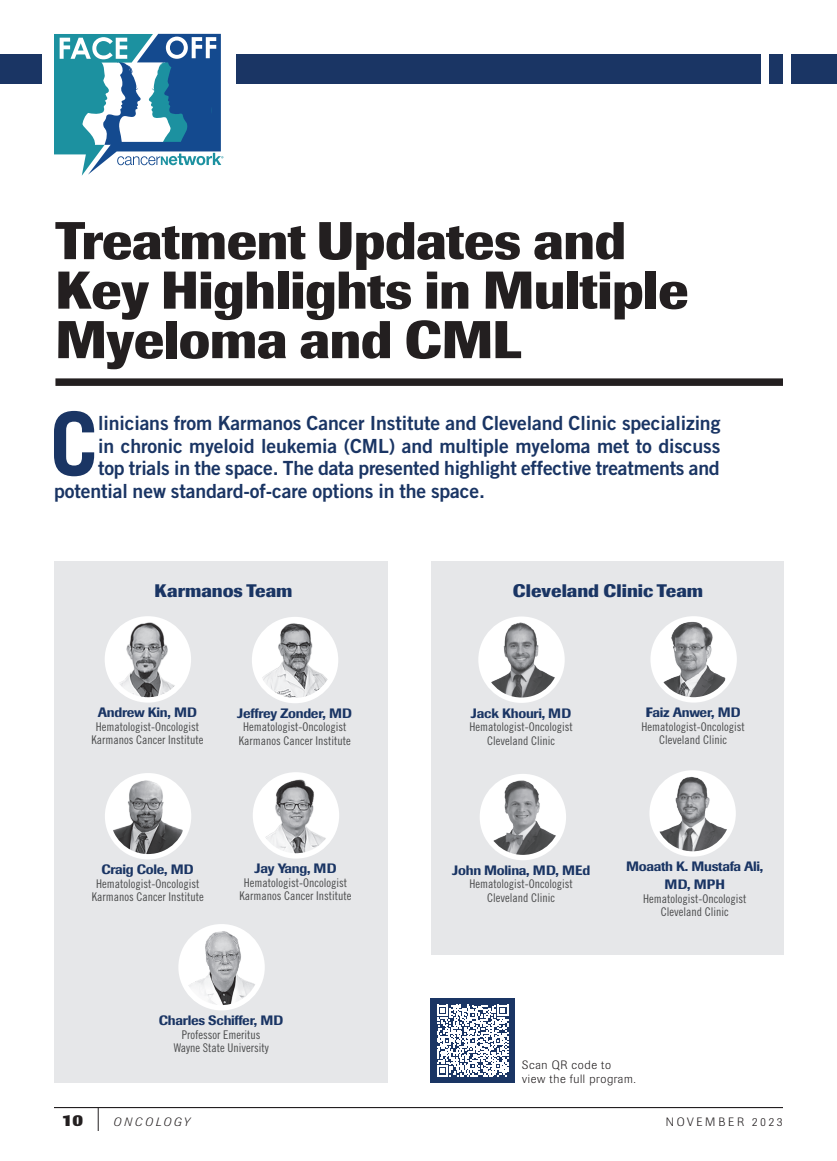
<style>
.page{position:relative;width:837px;height:1161px;background:#fff}
.page>*{position:absolute;margin:0;border:0;box-sizing:border-box;transform-origin:0 0}
.Text_Dropcap{font:700 88.05px "Trade Gothic LT Std";color:#1a3564}
.Head{font:700 52.5px/49.5px "Imago";letter-spacing:-.01em;color:#231f20}
.Text_Dropcap-2{font:19.5px "Trade Gothic LT Std Bd 2";letter-spacing:-.005em;color:#1a3564}
.t1{font:700 18px "Imago";color:#1a3564}
.t2{font:800 16.5px "Imago";color:#231f20}
.Author_Name{font:500 13.5px/18px "Imago";letter-spacing:-.02em;color:#1a3564;text-align:center}
.Author_Description{font:12px "Trade Gothic LT Std Cn 18";color:#4b4c4d}
._1st_pg_other_text{font:300 12px/13.5px "Imago";letter-spacing:.05em;color:#231f20}
._1st_pg_other_text-2{font:300 12px "Imago";letter-spacing:.22em;color:#231f20}
.t3{font:italic 300 12px "Imago";letter-spacing:.22em;color:#231f20}
.s1{font-weight:700}
</style>
<div class="page">
<div style="left:237px;top:54px;width:524px;height:30px;background:#1a3564"></div>
<div style="left:0;top:54px;width:42px;height:30px;background:#1a3564"></div>
<div style="left:791px;top:54px;width:46px;height:30px;background:#1a3564"></div>
<div style="left:770px;top:54px;width:13px;height:30px;background:#1a3564"></div>
<div style="left:431px;top:561px;width:352px;height:393px;background:#e6e7e9"></div>
<div style="left:54px;top:561px;width:334px;height:522px;background:#e6e7e9"></div>
<div style="left:55px;top:378px;width:728px;height:8px;background:#231f20"></div>
<img style="left:107px;top:622px;width:78px;height:75px">
<div style="left:105px;top:616px;width:86px;height:87px;border:5px solid #fff;border-radius:50%"></div>
<div style="left:255px;top:620px;width:81px;height:81px;background:#fff;border-radius:50%"></div>
<img style="left:262px;top:620px;width:70px;height:81px">
<div style="left:252px;top:617px;width:86px;height:86px;border:5px solid #fff;border-radius:50%"></div>
<img style="left:112px;top:779px;width:71px;height:78px">
<div style="left:105px;top:773px;width:86px;height:86px;border:5px solid #fff;border-radius:50%"></div>
<img style="left:259px;top:778px;width:74px;height:75px">
<div style="left:253px;top:772px;width:86px;height:87px;border:5px solid #fff;border-radius:50%"></div>
<img style="left:184px;top:930px;width:75px;height:78px">
<div style="left:178px;top:924px;width:87px;height:86px;border:5px solid #fff;border-radius:50%"></div>
<div style="left:481px;top:619px;width:81px;height:81px;background:#fff;border-radius:50%"></div>
<img style="left:486px;top:619px;width:70px;height:78px">
<div style="left:478px;top:617px;width:87px;height:86px;border:5px solid #fff;border-radius:50%"></div>
<div style="left:653px;top:619px;width:81px;height:81px;background:#fff;border-radius:50%"></div>
<img style="left:657px;top:622px;width:68px;height:75px">
<div style="left:650px;top:616px;width:87px;height:87px;border:5px solid #fff;border-radius:50%"></div>
<div style="left:482px;top:777px;width:81px;height:81px;background:#fff;border-radius:50%"></div>
<img style="left:485px;top:777px;width:71px;height:81px">
<div style="left:480px;top:774px;width:86px;height:86px;border:5px solid #fff;border-radius:50%"></div>
<img style="left:656px;top:776px;width:72px;height:75px">
<div style="left:649px;top:770px;width:87px;height:87px;border:5px solid #fff;border-radius:50%"></div>
<svg style="left:54px;top:34px;width:169px;height:142px"></svg>
<hr style="left:54px;top:1107px;width:729px;height:1px;background:#231f20">
<svg style="left:98px;top:1108px;width:1px;height:23px"></svg>
<div style="left:430px;top:998px;width:85px;height:85px;background:#1a3564"></div>
<svg style="left:437px;top:1005px;width:71px;height:71px"></svg>
<p class="Head" style="left:55px;top:216px;width:635px">Treatment Updates and<br>Key Highlights in Multiple<br>Myeloma and CML</p>
<p class="Text_Dropcap" style="left:50px;top:390px;width:50px">C</p>
<p class="Text_Dropcap-2" style="left:98px;top:411px;width:624px">linicians from Karmanos Cancer Institute and Cleveland Clinic specializing</p>
<p class="Text_Dropcap-2" style="left:98px;top:434px;width:624px">in chronic myeloid leukemia (CML) and multiple myeloma met to discuss</p>
<p class="Text_Dropcap-2" style="left:98px;top:456px;width:623px">top trials in the space. The data presented highlight effective treatments and</p>
<p class="Text_Dropcap-2" style="left:54px;top:479px;width:433px">potential new standard-of-care options in the space.</p>
<p class="t1" style="left:154px;top:579px;width:140px">Karmanos Team</p>
<p class="t1" style="left:513px;top:580px;width:192px">Cleveland Clinic Team</p>
<p class="Author_Name" style="left:98px;top:704px;width:101px">Andrew Kin, MD</p>
<p class="Author_Description" style="left:96px;top:719px;width:105px">Hematologist-Oncologist</p>
<p class="Author_Description" style="left:92px;top:733px;width:113px">Karmanos Cancer Institute</p>
<p class="Author_Name" style="left:237px;top:704px;width:116px">Jeffrey Zonder, MD</p>
<p class="Author_Description" style="left:243px;top:720px;width:105px">Hematologist-Oncologist</p>
<p class="Author_Description" style="left:239px;top:734px;width:113px">Karmanos Cancer Institute</p>
<p class="Author_Name" style="left:471px;top:704px;width:102px">Jack Khouri, MD</p>
<p class="Author_Description" style="left:470px;top:720px;width:105px">Hematologist-Oncologist</p>
<p class="Author_Description" style="left:487px;top:733px;width:69px">Cleveland Clinic</p>
<p class="Author_Name" style="left:646px;top:704px;width:97px"><span class="s1">F</span>aiz Anwer, MD</p>
<p class="Author_Description" style="left:642px;top:719px;width:105px">Hematologist-Oncologist</p>
<p class="Author_Description" style="left:659px;top:733px;width:69px">Cleveland Clinic</p>
<p class="Author_Name" style="left:102px;top:860px;width:94px">Craig Cole, MD</p>
<p class="Author_Description" style="left:96px;top:876px;width:105px">Hematologist-Oncologist</p>
<p class="Author_Description" style="left:92px;top:890px;width:113px">Karmanos Cancer Institute</p>
<p class="Author_Name" style="left:255px;top:860px;width:83px">Jay Yang, MD</p>
<p class="Author_Description" style="left:244px;top:875px;width:105px">Hematologist-Oncologist</p>
<p class="Author_Description" style="left:240px;top:889px;width:113px">Karmanos Cancer Institute</p>
<p class="Author_Name" style="left:452px;top:861px;width:139px">John Molina, MD, MEd</p>
<p class="Author_Description" style="left:470px;top:877px;width:105px">Hematologist-Oncologist</p>
<p class="Author_Description" style="left:487px;top:891px;width:69px">Cleveland Clinic</p>
<p class="Author_Name" style="left:626px;top:858px;width:139px">Moaath K. Mustafa Ali,<br>MD, MPH</p>
<p class="Author_Description" style="left:643px;top:891px;width:105px">Hematologist-Oncologist</p>
<p class="Author_Description" style="left:661px;top:905px;width:69px">Cleveland Clinic</p>
<p class="Author_Name" style="left:159px;top:1011px;width:126px">Charles Schiffer, MD</p>
<p class="Author_Description" style="left:182px;top:1027px;width:80px">Professor Emeritus</p>
<p class="Author_Description" style="left:174px;top:1041px;width:97px">Wayne State University</p>
<p class="_1st_pg_other_text" style="left:522px;top:1058px;width:115px">Scan QR code to view the full program.</p>
<p class="t2" style="left:62px;top:1110px;width:23px">10</p>
<p class="t3" style="left:113px;top:1115px;width:78px">ONCOLOGY</p>
<p class="_1st_pg_other_text-2" style="left:666px;top:1115px;width:119px">november 2023</p>
</div>
